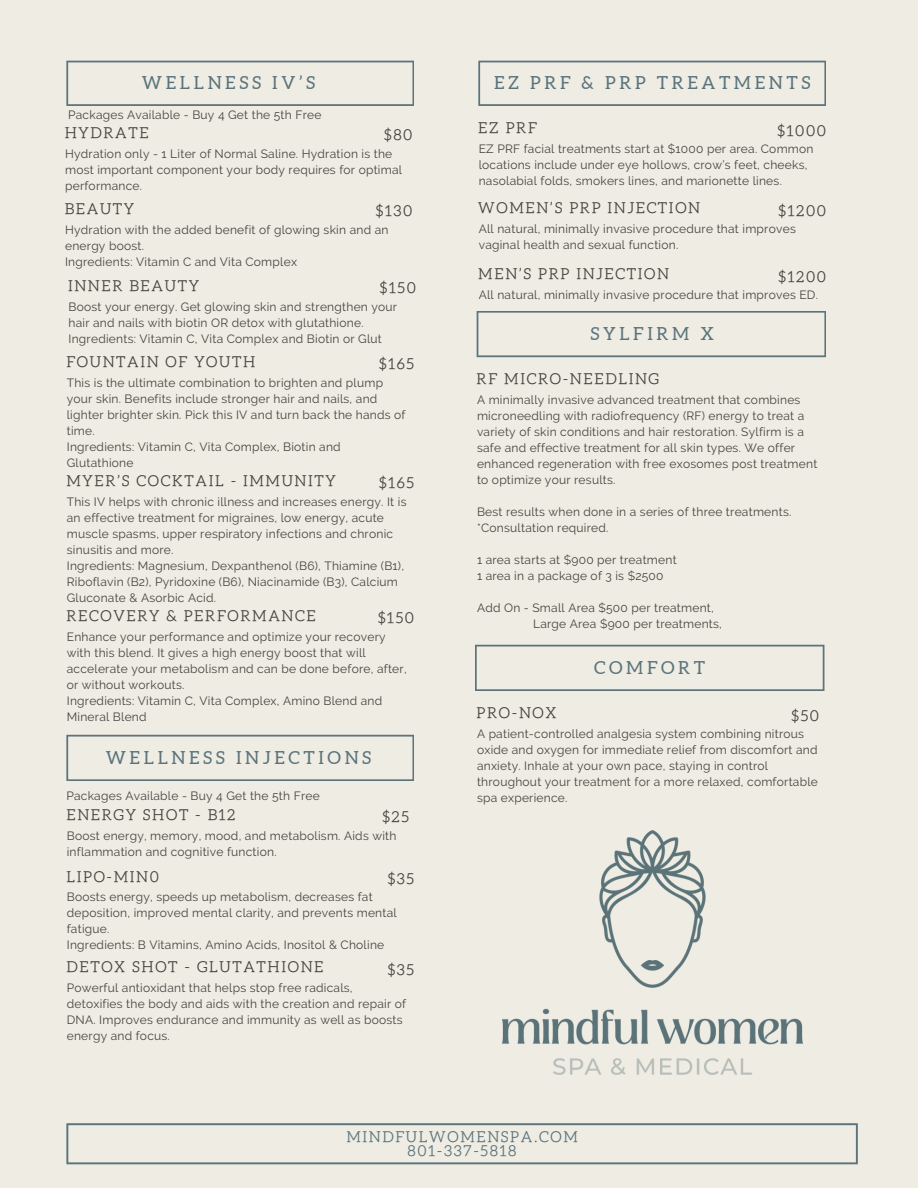
<style>
.page{position:relative;width:918px;height:1188px;background:#eeece3}
.page>*{position:absolute;margin:0;border:0;box-sizing:border-box;transform-origin:0 0}
.t1{font:18px "Aleo";letter-spacing:.2em;color:#5b737b}
.t2{font:15px "CA Generated";letter-spacing:.11em;color:#444440}
.t3{font:15px/14.7px "CA Generated";letter-spacing:.11em;color:#5b737b;text-align:center}
.t4{font:12px/16px "Raleway";letter-spacing:.02em;color:#444440}
</style>
<div class="page">
<svg style="left:66px;top:61px;width:348px;height:45px"></svg>
<svg style="left:66px;top:735px;width:348px;height:46px"></svg>
<svg style="left:66px;top:1123px;width:792px;height:41px"></svg>
<svg style="left:478px;top:61px;width:348px;height:45px"></svg>
<svg style="left:477px;top:311px;width:349px;height:46px"></svg>
<img style="left:502px;top:830px;width:301px;height:244px">
<svg style="left:475px;top:645px;width:349px;height:46px"></svg>
<h1 class="t1" style="left:142px;top:72px;width:175px">WELLNESS IV’S</h1>
<p class="t4" style="left:68px;top:107px;width:255px">Packages Available - Buy 4 Get the 5th Free</p>
<p class="t2" style="left:65px;top:124px;width:86px">HYDRATE</p>
<p class="t4" style="left:65px;top:145px;width:339px">Hydration only - 1 Liter of Normal Saline. Hydration is the most important component your body requires for optimal performance.</p>
<p class="t2" style="left:384px;top:126px;width:30px">$80</p>
<p class="t2" style="left:65px;top:201px;width:71px">BEAUTY</p>
<p class="t4" style="left:65px;top:222px;width:325px">Hydration with the added benefit of glowing skin and an energy boost.<br>Ingredients: Vitamin C and Vita Complex</p>
<p class="t2" style="left:376px;top:203px;width:38px">$130</p>
<p class="t2" style="left:68px;top:277px;width:132px">INNER BEAUTY</p>
<p class="t4" style="left:69px;top:298px;width:330px">Boost your energy. Get glowing skin and strengthen your hair and nails with biotin OR detox with glutathione.<br>Ingredients: Vitamin C, Vita Complex and Biotin or Glut</p>
<p class="t2" style="left:380px;top:279px;width:38px">$150</p>
<p class="t2" style="left:66px;top:353px;width:190px">FOUNTAIN OF YOUTH</p>
<p class="t4" style="left:67px;top:374px;width:340px">This is the ultimate combination to brighten and plump your skin. Benefits include stronger hair and nails, and lighter brighter skin. Pick this IV and turn back the hands of time.<br>Ingredients: Vitamin C, Vita Complex, Biotin and Glutathione</p>
<p class="t2" style="left:379px;top:355px;width:36px">$165</p>
<p class="t2" style="left:66px;top:472px;width:271px">MYER’S COCKTAIL - IMMUNITY</p>
<p class="t4" style="left:67px;top:493px;width:341px">This IV helps with chronic illness and increases energy. It is an effective treatment for migraines, low energy, acute muscle spasms, upper respiratory infections and chronic sinusitis and more.<br>Ingredients: Magnesium, Dexpanthenol (B6), Thiamine (B1), Riboflavin (B2), Pyridoxine (B6), Niacinamide (B3), Calcium Gluconate &amp; Asorbic Acid.</p>
<p class="t2" style="left:379px;top:474px;width:36px">$165</p>
<p class="t2" style="left:66px;top:607px;width:251px">RECOVERY &amp; PERFORMANCE</p>
<p class="t4" style="left:67px;top:628px;width:341px">Enhance your performance and optimize your recovery with this blend. It gives a high energy boost that will accelerate your metabolism and can be done before, after, or without workouts.<br>Ingredients: Vitamin C, Vita Complex, Amino Blend and Mineral Blend</p>
<p class="t2" style="left:378px;top:609px;width:38px">$150</p>
<h1 class="t1" style="left:106px;top:747px;width:267px">WELLNESS INJECTIONS</h1>
<p class="t4" style="left:66px;top:787px;width:255px">Packages Available - Buy 4 Get the 5th Free</p>
<p class="t2" style="left:66px;top:806px;width:171px">ENERGY SHOT - B12</p>
<p class="t4" style="left:67px;top:828px;width:331px">Boost energy, memory, mood, and metabolism. Aids with inflammation and cognitive function.</p>
<p class="t2" style="left:382px;top:809px;width:28px">$25</p>
<p class="t2" style="left:66px;top:868px;width:94px">LIPO-MIN0</p>
<p class="t4" style="left:67px;top:889px;width:332px">Boosts energy, speeds up metabolism, decreases fat deposition, improved mental clarity, and prevents mental fatigue.<br>Ingredients: B Vitamins, Amino Acids, Inositol &amp; Choline</p>
<p class="t2" style="left:388px;top:870px;width:28px">$35</p>
<p class="t2" style="left:66px;top:959px;width:259px">DETOX SHOT - GLUTATHIONE</p>
<p class="t4" style="left:67px;top:980px;width:341px">Powerful antioxidant that helps stop free radicals, detoxifies the body and aids with the creation and repair of DNA. Improves endurance and immunity as well as boosts energy and focus.</p>
<p class="t2" style="left:388px;top:961px;width:28px">$35</p>
<h1 class="t1" style="left:494px;top:72px;width:318px">EZ PRF &amp; PRP TREATMENTS</h1>
<p class="t2" style="left:478px;top:120px;width:60px">EZ PRF</p>
<p class="t4" style="left:479px;top:141px;width:336px">EZ PRF facial treatments start at $1000 per area. Common locations include under eye hollows, crow’s feet, cheeks, nasolabial folds, smokers lines, and marionette lines.</p>
<p class="t2" style="left:778px;top:122px;width:50px">$1000</p>
<p class="t2" style="left:478px;top:200px;width:223px">WOMEN’S PRP INJECTION</p>
<p class="t4" style="left:479px;top:221px;width:319px">All natural, minimally invasive procedure that improves vaginal health and sexual function.</p>
<p class="t2" style="left:779px;top:202px;width:49px">$1200</p>
<p class="t2" style="left:478px;top:266px;width:192px">MEN’S PRP INJECTION</p>
<p class="t4" style="left:479px;top:287px;width:341px">All natural, minimally invasive procedure that improves ED.</p>
<p class="t2" style="left:779px;top:268px;width:49px">$1200</p>
<h1 class="t1" style="left:591px;top:323px;width:125px">SYLFIRM X</h1>
<p class="t2" style="left:477px;top:371px;width:184px">RF MICRO-NEEDLING</p>
<p class="t4" style="left:477px;top:392px;width:342px">A minimally invasive advanced treatment that combines microneedling with radiofrequency (RF) energy to treat a variety of skin conditions and hair restoration. Sylfirm is a safe and effective treatment for all skin types. We offer enhanced regeneration with free exosomes post treatment to optimize your results.</p>
<p class="t4" style="left:477px;top:504px;width:316px">Best results when done in a series of three treatments. *Consultation required.</p>
<p class="t4" style="left:477px;top:552px;width:201px">1 area starts at $900 per treatment<br>1 area in a package of 3 is $2500</p>
<p class="t4" style="left:533px;top:600px;width:190px;text-indent:-56px">Add On - Small Area $500 per treatment,<br>Large Area $900 per treatments,</p>
<h1 class="t1" style="left:594px;top:657px;width:113px">COMFORT</h1>
<p class="t2" style="left:477px;top:705px;width:81px">PRO-NOX</p>
<p class="t4" style="left:477px;top:726px;width:342px">A patient-controlled analgesia system combining nitrous oxide and oxygen for immediate relief from discomfort and anxiety. Inhale at your own pace, staying in control throughout your treatment for a more relaxed, comfortable spa experience.</p>
<p class="t2" style="left:792px;top:707px;width:29px">$50</p>
<p class="t3" style="left:346px;top:1129px;width:233px">MINDFULWOMENSPA.COM<br>801-337-5818</p>
</div>
